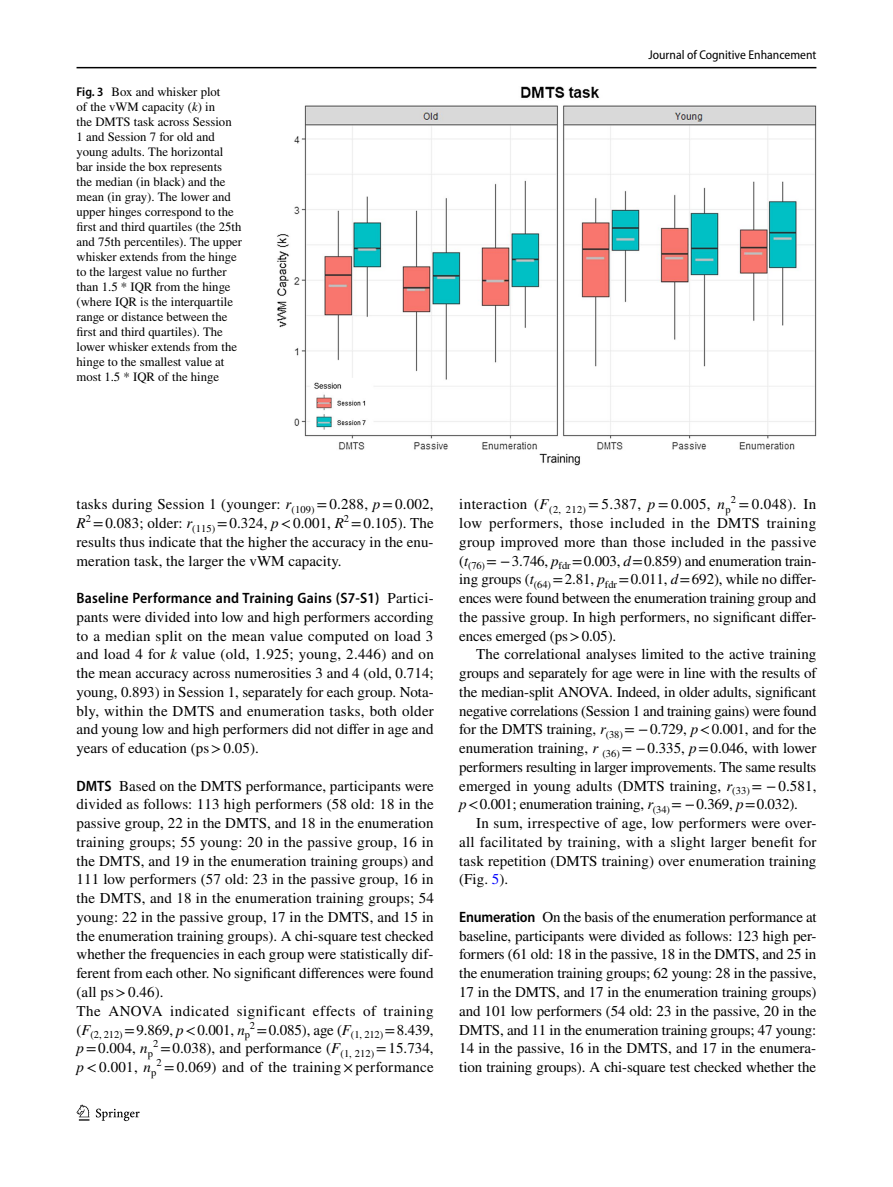
<style>
.page{position:relative;width:893px;height:1187px;background:#fff}
.page>*{position:absolute;margin:0;border:0;box-sizing:border-box;transform-origin:0 0}
.t1{font:15px/18.8px "STIX";letter-spacing:.005em;color:#000;text-align:justify}
.t2{font:600 semi-condensed 15px "Myriad Pro";letter-spacing:.015em;color:#000}
.t3{font:12.75px/15px "STIX";color:#000}
.t4{font:semi-condensed 12.75px "Myriad Pro";color:#000}
.s1{font-family:"Myriad Pro";font-weight:600;font-stretch:semi-condensed}
.s2{font-style:italic}
.s3{font-family:"STIX";font-weight:400;font-stretch:normal}
.s4{color:#00f}
</style>
<div class="page">
<hr style="left:77px;top:67px;width:739px;height:1px;background:#000">
<svg style="left:77px;top:1104px;width:12px;height:16px"></svg>
<svg style="left:96px;top:1108px;width:44px;height:12px"></svg>
<img style="left:277px;top:87px;width:539px;height:378px">
<p class="t3" style="left:77px;top:85px;width:167px"><span class="s1">Fig. 3</span> Box and whisker plot<br>of the vWM capacity (<span class="s2">k</span>) in<br>the DMTS task across Session<br>1 and Session 7 for old and young adults. The horizontal bar inside the box represents<br>the median (in black) and the mean (in gray). The lower and upper hinges correspond to the first and third quartiles (the 25th and 75th percentiles). The upper whisker extends from the hinge to the largest value no further than 1.5 * IQR from the hinge (where IQR is the interquartile range or distance between the first and third quartiles). The lower whisker extends from the hinge to the smallest value at most 1.5 * IQR of the hinge</p>
<p class="t4" style="left:648px;top:48px;width:169px">Journal of Cognitive Enhancement</p>
<p class="t1" style="left:77px;top:496px;width:359px">tasks during Session 1 (younger: <span class="s2">r</span><sub>(109)</sub> =0.288, <span class="s2">p</span>=0.002, <span class="s2">R</span><sup>2</sup> =0.083; older: <span class="s2">r</span><sub>(115)</sub> =0.324, <span class="s2">p</span>&lt;0.001, <span class="s2">R</span><sup>2</sup> =0.105). The results thus indicate that the higher the accuracy in the enu&shy;meration task, the larger the vWM capacity.</p>
<p class="t2" style="left:77px;top:589px;width:359px">Baseline Performance and Training Gains (S7‑S1) <span class="s3">Partici-</span></p>
<p class="t1" style="left:77px;top:608px;width:359px">pants were divided into low and high performers according to a median split on the mean value computed on load 3 and load 4 for <span class="s2">k</span> value (old, 1.925; young, 2.446) and on the mean accuracy across numerosities 3 and 4 (old, 0.714; young, 0.893) in Session 1, separately for each group. Nota&shy;bly, within the DMTS and enumeration tasks, both older and young low and high performers did not differ in age and years of education (ps&gt;0.05).</p>
<p class="t1" style="left:77px;top:777px;width:359px;text-align:left"><span class="s1">DMTS</span> Based on the DMTS performance, participants were divided as follows: 113 high performers (58 old: 18 in the passive group, 22 in the DMTS, and 18 in the enumeration training groups; 55 young: 20 in the passive group, 16 in the DMTS, and 19 in the enumeration training groups) and 111 low performers (57 old: 23 in the passive group, 16 in the DMTS, and 18 in the enumeration training groups; 54 young: 22 in the passive group, 17 in the DMTS, and 15 in the enumeration training groups). A chi-square test checked whether the frequencies in each group were statistically dif&shy;ferent from each other. No significant differences were found (all ps&gt;0.46).<br>The ANOVA indicated significant effects of training (<span class="s2">F</span><sub>(2,</sub> <sub>212)</sub> =9.869, <span class="s2">p</span>&lt;0.001, <span class="s2">n</span><sub>p</sub><sup>2</sup> =0.085), age (<span class="s2">F</span><sub>(1,</sub> <sub>212)</sub> =8.439, <span class="s2">p</span>=0.004, <span class="s2">n</span><sub>p</sub><sup>2</sup> =0.038), and performance (<span class="s2">F</span><sub>(1,</sub> <sub>212)</sub> =15.734, <span class="s2">p</span>&lt;0.001, <span class="s2">n</span><sub>p</sub><sup>2</sup> =0.069) and of the training×performance</p>
<p class="t1" style="left:459px;top:496px;width:359px">interaction (<span class="s2">F</span><sub>(2,</sub> <sub>212)</sub> = 5.387, <span class="s2">p</span> = 0.005, <span class="s2">n</span><sub>p</sub><sup>2</sup> = 0.048). In low performers, those included in the DMTS training group improved more than those included in the passive (<span class="s2">t</span><sub>(76)</sub> = −3.746, <span class="s2">p</span><sub>fdr</sub> =0.003, <span class="s2">d</span>=0.859) and enumeration train&shy;ing groups (<span class="s2">t</span><sub>(64)</sub> =2.81, <span class="s2">p</span><sub>fdr</sub> =0.011, <span class="s2">d</span>=692), while no differ&shy;ences were found between the enumeration training group and the passive group. In high performers, no significant differ&shy;ences emerged (ps&gt;0.05).</p>
<p class="t1" style="left:459px;top:646px;width:359px;text-indent:17px">The correlational analyses limited to the active training groups and separately for age were in line with the results of the median-split ANOVA. Indeed, in older adults, significant negative correlations (Session 1 and training gains) were found for the DMTS training, <span class="s2">r</span><sub>(38)</sub> = −0.729, <span class="s2">p</span>&lt;0.001, and for the enumeration training, <span class="s2">r</span> <sub>(36)</sub> = −0.335, <span class="s2">p</span>=0.046, with lower performers resulting in larger improvements. The same results emerged in young adults (DMTS training, <span class="s2">r</span><sub>(33)</sub> = −0.581, <span class="s2">p</span>&lt;0.001; enumeration training, <span class="s2">r</span><sub>(34)</sub> = −0.369, <span class="s2">p</span>=0.032).</p>
<p class="t1" style="left:459px;top:814px;width:359px;text-indent:17px">In sum, irrespective of age, low performers were over&shy;all facilitated by training, with a slight larger benefit for task repetition (DMTS training) over enumeration training (Fig. <span class="s4">5</span>).</p>
<p class="t1" style="left:459px;top:908px;width:359px"><span class="s1">Enumeration</span> On the basis of the enumeration performance at baseline, participants were divided as follows: 123 high per&shy;formers (61 old: 18 in the passive, 18 in the DMTS, and 25 in the enumeration training groups; 62 young: 28 in the passive, 17 in the DMTS, and 17 in the enumeration training groups) and 101 low performers (54 old: 23 in the passive, 20 in the DMTS, and 11 in the enumeration training groups; 47 young:<br>14 in the passive, 16 in the DMTS, and 17 in the enumera&shy;tion training groups). A chi-square test checked whether the</p>
</div>
